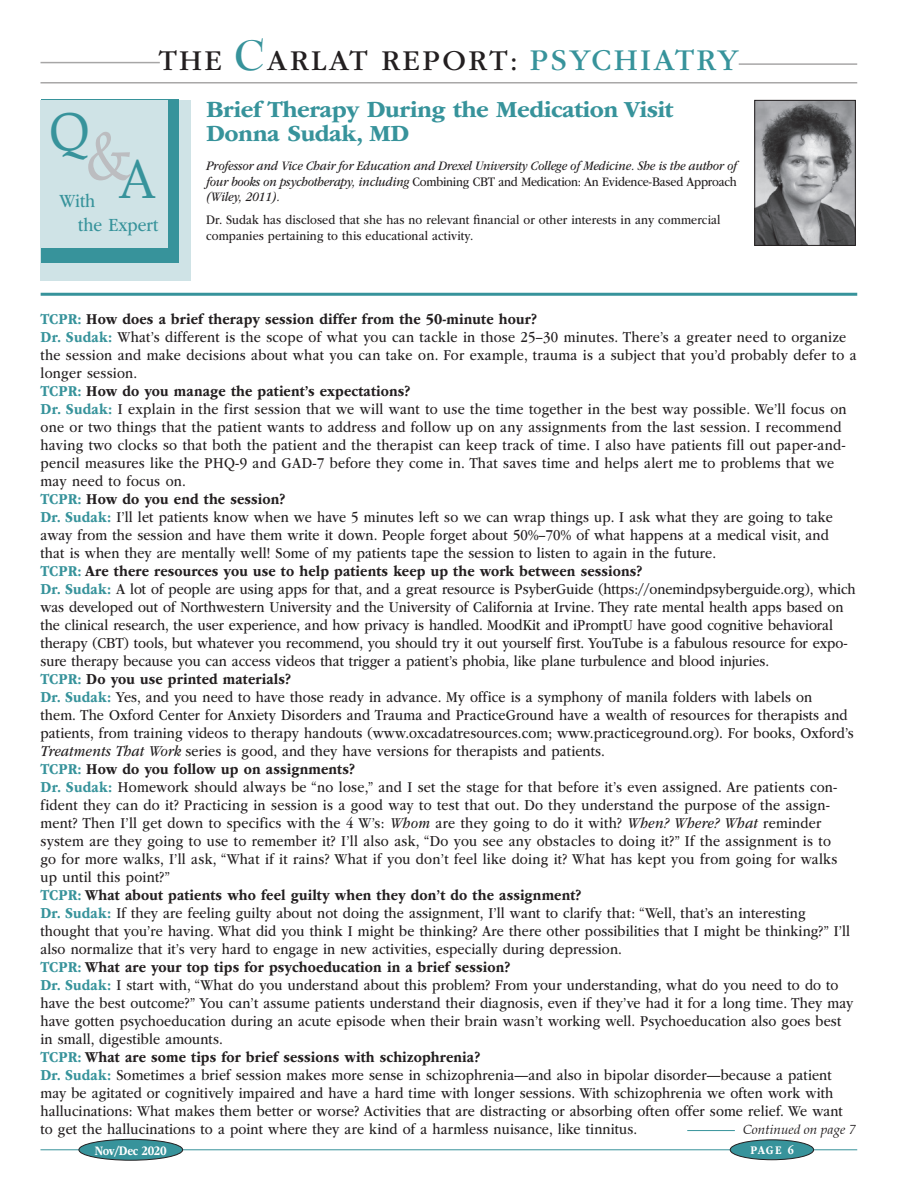
<style>
.page{position:relative;width:918px;height:1188px;background:#fff}
.page>*{position:absolute;margin:0;border:0;box-sizing:border-box;transform-origin:0 0}
.t1{font:68.1px "Book Antiqua";color:#bcbdc0;scale:.88 1}
.t2{font:55.95px "Book Antiqua";color:#37939b;scale:.88 1}
.t3{font:30px "ITC Garamond Std";letter-spacing:.075em;color:#231f20}
.t4{font:700 24px/24px "ITC Garamond Std";letter-spacing:-.02em;color:#37939b}
.t5{font:19.5px "ITC Garamond Std";color:#37939b;scale:.88 1}
.t6{font:15.75px/18px "ITC Garamond Std";letter-spacing:.01em;color:#231f20;scale:.88 1}
.t7{font:italic 13.5px/15.8px "ITC Garamond Std";letter-spacing:-.01em;color:#231f20;text-align:justify;scale:.88 1}
.t8{font:13.5px/15.8px "ITC Garamond Std";letter-spacing:.01em;color:#231f20;scale:.88 1}
.t9{font:italic 13.5px "Book Antiqua";color:#231f20}
.t10{font:700 13.5px "ITC Garamond Std";letter-spacing:-.03em;color:#fff;scale:.82 1}
.t11{font:700 12.15px "ITC Garamond Std";color:#fff;scale:.85 1}
.s1{font-family:"Bernhard Modern Std";font-weight:700;font-size:46.5px;color:#37939b}
.s2{font-size:31.5px;color:#37939b}
.s3{font-style:normal}
.s4{font-weight:700;color:#37939b}
.s5{font-weight:700}
.s6{font-style:italic}
</style>
<div class="page">
<hr style="left:739px;top:63px;width:118px;height:2px;background:#231f20">
<hr style="left:40px;top:62px;width:120px;height:1px;background:#231f20">
<hr style="left:40px;top:82px;width:817px;height:2px;background:#231f20">
<hr style="left:40px;top:1149px;width:817px;height:1px;background:#37939b">
<div style="left:730px;top:1140px;width:84px;height:20px;background:#37939b;border-radius:50%"></div>
<div style="left:730px;top:1139px;width:84px;height:21px;border:1px solid #231f20;border-radius:50%"></div>
<div style="left:79px;top:1139px;width:104px;height:21px;background:#37939b;border-radius:50%"></div>
<div style="left:79px;top:1139px;width:104px;height:22px;border:1px solid #231f20;border-radius:50%"></div>
<hr style="left:41px;top:293px;width:816px;height:3px;background:#37939b">
<div style="left:40px;top:100px;width:151px;height:180px;background:#cfe3e6"></div>
<div style="left:41px;top:100px;width:137px;height:163px;background:#37939b"></div>
<div style="left:41px;top:100px;width:127px;height:148px;background:#cfe3e6"></div>
<img style="left:756px;top:102px;width:98px;height:142px">
<div style="left:754px;top:100px;width:102px;height:146px;border:1px solid #231f20"></div>
<hr style="left:687px;top:1130px;width:48px;height:1px;background:#37939b">
<h3 class="t3" style="left:159px;top:44px;width:581px">THE <span class="s1">C</span>ARLAT REPORT: <span class="s2">PSYCHIATRY</span></h3>
<h1 class="t1" style="left:50px;top:114px;width:95px">&amp;<sup>Q</sup></h1>
<h2 class="t2" style="left:118px;top:144px;width:45px">A</h2>
<p class="t5" style="left:78px;top:214px;width:93px">the Expert</p>
<p class="t5" style="left:60px;top:190px;width:42px">With</p>
<h3 class="t4" style="left:206px;top:97px;width:469px">Brief Therapy During the Medication Visit<br>Donna Sudak, MD</h3>
<p class="t7" style="left:206px;top:158px;width:605px">Professor and Vice Chair for Education and Drexel University College of Medicine. She is the author of four books on psychotherapy, including <span class="s3">Combining CBT and Medication: An Evidence-Based Approach </span>(Wiley, 2011).</p>
<p class="t8" style="left:206px;top:212px;width:586px">Dr. Sudak has disclosed that she has no relevant financial or other interests in any commercial companies pertaining to this educational activity.</p>
<p class="t6" style="left:40px;top:310px;width:929px"><span class="s4">TCPR:</span> <span class="s5">How does a brief therapy session differ from the 50-minute hour?<br></span><span class="s4">Dr. Sudak:</span> What’s different is the scope of what you can tackle in those 25–30 minutes. There’s a greater need to organize the session and make decisions about what you can take on. For example, trauma is a subject that you’d probably defer to a longer session.<br><span class="s4">TCPR:</span> <span class="s5">How do you manage the patient’s expectations?<br></span><span class="s4">Dr. Sudak:</span> I explain in the first session that we will want to use the time together in the best way possible. We’ll focus on one or two things that the patient wants to address and follow up on any assignments from the last session. I recommend having two clocks so that both the patient and the therapist can keep track of time. I also have patients fill out paper-and&shy;pencil measures like the PHQ-9 and GAD-7 before they come in. That saves time and helps alert me to problems that we may need to focus on.<br><span class="s4">TCPR:</span> <span class="s5">How do you end the session?<br></span><span class="s4">Dr. Sudak:</span> I’ll let patients know when we have 5 minutes left so we can wrap things up. I ask what they are going to take away from the session and have them write it down. People forget about 50%–70% of what happens at a medical visit, and that is when they are mentally well! Some of my patients tape the session to listen to again in the future.<br><span class="s4">TCPR:</span> <span class="s5">Are there resources you use to help patients keep up the work between sessions?<br></span><span class="s4">Dr. Sudak:</span> A lot of people are using apps for that, and a great resource is PsyberGuide (https://onemindpsyberguide.org), which was developed out of Northwestern University and the University of California at Irvine. They rate mental health apps based on the clinical research, the user experience, and how privacy is handled. MoodKit and iPromptU have good cognitive behavioral therapy (CBT) tools, but whatever you recommend, you should try it out yourself first. YouTube is a fabulous resource for expo&shy;sure therapy because you can access videos that trigger a patient’s phobia, like plane turbulence and blood injuries.<br><span class="s4">TCPR:</span> <span class="s5">Do you use printed materials?<br></span><span class="s4">Dr. Sudak:</span> Yes, and you need to have those ready in advance. My office is a symphony of manila folders with labels on<br>them. The Oxford Center for Anxiety Disorders and Trauma and PracticeGround have a wealth of resources for therapists and patients, from training videos to therapy handouts (www.oxcadatresources.com; www.practiceground.org). For books, Oxford’s <span class="s6">Treatments That Work</span> series is good, and they have versions for therapists and patients.<br><span class="s4">TCPR:</span> <span class="s5">How do you follow up on assignments?<br></span><span class="s4">Dr. Sudak:</span> Homework should always be “no lose,” and I set the stage for that before it’s even assigned. Are patients con&shy;fident they can do it? Practicing in session is a good way to test that out. Do they understand the purpose of the assign&shy;ment? Then I’ll get down to specifics with the 4 W’s: <span class="s6">Whom</span> are they going to do it with? <span class="s6">When? Where? What</span> reminder system are they going to use to remember it? I’ll also ask, “Do you see any obstacles to doing it?” If the assignment is to<br>go for more walks, I’ll ask, “What if it rains? What if you don’t feel like doing it? What has kept you from going for walks up until this point?”<br><span class="s4">TCPR:</span> <span class="s5">What about patients who feel guilty when they don’t do the assignment?<br></span><span class="s4">Dr. Sudak:</span> If they are feeling guilty about not doing the assignment, I’ll want to clarify that: “Well, that’s an interesting thought that you’re having. What did you think I might be thinking? Are there other possibilities that I might be thinking?” I’ll also normalize that it’s very hard to engage in new activities, especially during depression.<br><span class="s4">TCPR:</span> <span class="s5">What are your top tips for psychoeducation in a brief session?<br></span><span class="s4">Dr. Sudak:</span> I start with, “What do you understand about this problem? From your understanding, what do you need to do to have the best outcome?” You can’t assume patients understand their diagnosis, even if they’ve had it for a long time. They may have gotten psychoeducation during an acute episode when their brain wasn’t working well. Psychoeducation also goes best in small, digestible amounts.<br><span class="s4">TCPR:</span> <span class="s5">What are some tips for brief sessions with schizophrenia?<br></span><span class="s4">Dr. Sudak:</span> Sometimes a brief session makes more sense in schizophrenia—and also in bipolar disorder—because a patient may be agitated or cognitively impaired and have a hard time with longer sessions. With schizophrenia we often work with hallucinations: What makes them better or worse? Activities that are distracting or absorbing often offer some relief. We want to get the hallucinations to a point where they are kind of a harmless nuisance, like tinnitus.</p>
<p class="t9" style="left:743px;top:1122px;width:114px">Continued on page 7</p>
<p class="t10" style="left:95px;top:1143px;width:89px">Nov/Dec 2020</p>
<p class="t11" style="left:750px;top:1143px;width:53px">PAGE 6</p>
</div>
